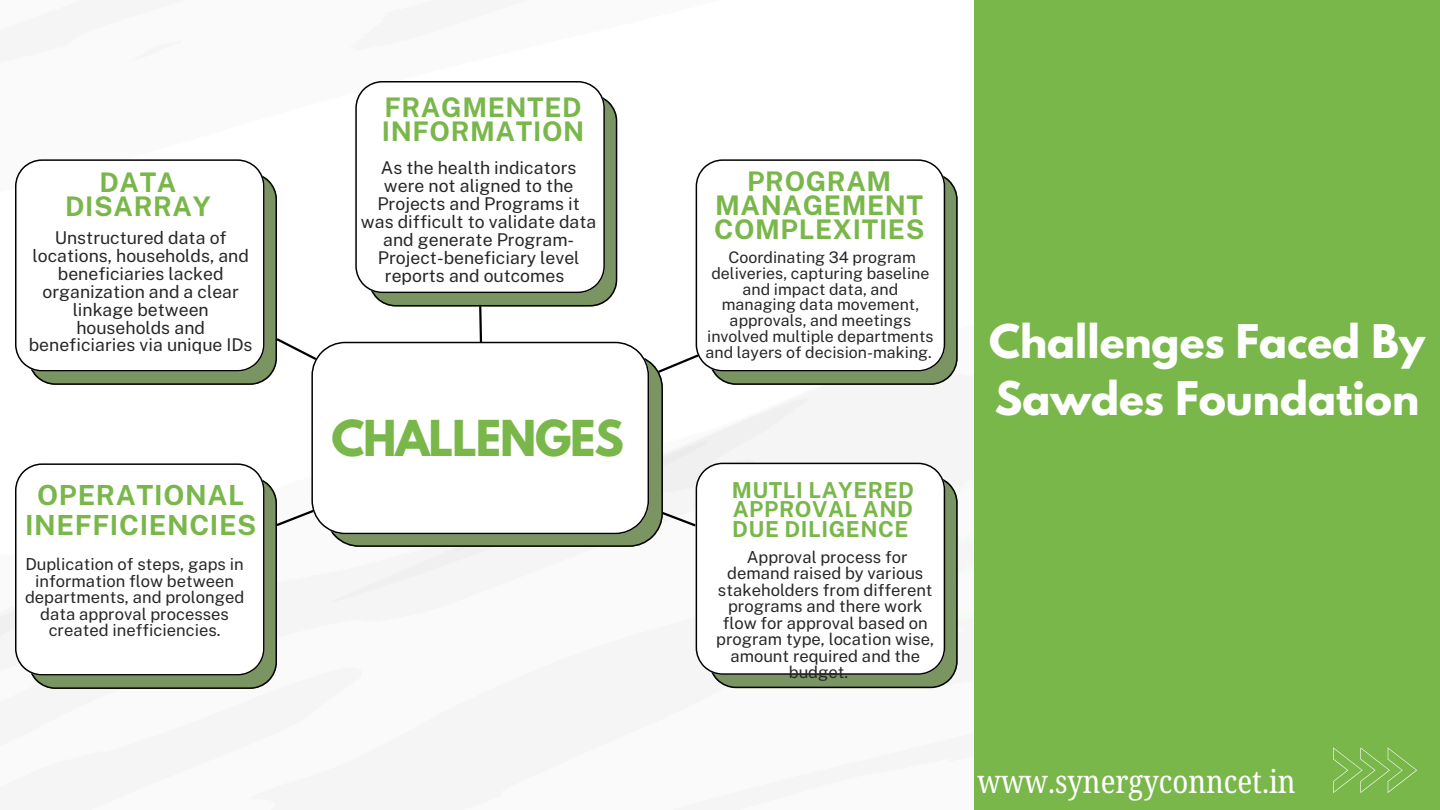
<style>
.page{position:relative;width:1440px;height:810px;background:#fff}
.page>*{position:absolute;margin:0;border:0;box-sizing:border-box;transform-origin:0 0}
.t1{font:700 43.8px "League Spartan";letter-spacing:-.025em;color:#79b74a}
.t2{font:700 41.1px/57px "League Spartan";color:#fff}
.t3{font:32px "Noto Serif Ethiopic Condensed";color:#fff}
.t4{font:700 27.7px/30px "Public Sans";letter-spacing:.025em;color:#79b74a;text-align:center}
.t5{font:700 27px/24px "Public Sans";letter-spacing:.025em;color:#79b74a;text-align:center}
.t6{font:700 22px/19.5px "Public Sans";letter-spacing:.025em;color:#79b74a;text-align:justify}
.t7{font:17.6px/17.8px "Public Sans";color:#272727;text-align:center}
.t8{font:16.6px/16.5px "Public Sans";color:#272727;text-align:center}
.t9{font:16px/15.8px "Public Sans";color:#272727;text-align:center}
</style>
<div class="page">
<img style="left:0;top:118px;width:934px;height:571px">
<div style="left:974px;top:0;width:466px;height:810px;background:#79b74a"></div>
<svg style="left:649px;top:349px;width:59px;height:73px"></svg>
<svg style="left:709px;top:177px;width:249px;height:208px"></svg>
<svg style="left:696px;top:159px;width:249px;height:213px"></svg>
<svg style="left:663px;top:468px;width:33px;height:60px"></svg>
<svg style="left:709px;top:480px;width:249px;height:208px"></svg>
<svg style="left:696px;top:463px;width:249px;height:212px"></svg>
<svg style="left:274px;top:468px;width:37px;height:60px"></svg>
<svg style="left:28px;top:477px;width:249px;height:212px"></svg>
<svg style="left:15px;top:463px;width:250px;height:213px"></svg>
<svg style="left:274px;top:336px;width:161px;height:86px"></svg>
<svg style="left:28px;top:173px;width:249px;height:212px"></svg>
<svg style="left:15px;top:159px;width:250px;height:213px"></svg>
<svg style="left:478px;top:306px;width:7px;height:36px"></svg>
<svg style="left:369px;top:98px;width:248px;height:208px"></svg>
<svg style="left:355px;top:81px;width:250px;height:212px"></svg>
<svg style="left:325px;top:354px;width:338px;height:193px"></svg>
<svg style="left:311px;top:342px;width:338px;height:192px"></svg>
<svg style="left:1333px;top:747px;width:84px;height:46px"></svg>
<h4 class="t5" style="left:65px;top:170px;width:147px">DATA<br>DISARRAY</h4>
<p class="t7" style="left:29px;top:229px;width:225px">Unstructured data of locations, households, and beneficiaries lacked organization and a clear linkage between households and beneficiaries via unique IDs</p>
<h5 class="t4" style="left:25px;top:480px;width:233px">OPERATIONAL<br>INEFFICIENCIES</h5>
<p class="t8" style="left:25px;top:556px;width:221px">Duplication of steps, gaps in information flow between departments, and prolonged data approval processes created inefficiencies.</p>
<h4 class="t5" style="left:382px;top:95px;width:204px;text-align:left">FRAGMENTED<br>INFORMATION</h4>
<p class="t7" style="left:361px;top:158px;width:237px">As the health indicators were not aligned to the<br>Projects and Programs it was difficult to validate data and generate Program-<br>Project-beneficiary level reports and outcomes</p>
<p class="t5" style="left:714px;top:169px;width:212px">PROGRAM<br>MANAGEMENT<br>COMPLEXITIES</p>
<p class="t9" style="left:706px;top:249px;width:230px">Coordinating 34 program deliveries, capturing baseline and impact data, and managing data movement, approvals, and meetings involved multiple departments and layers of decision-making.</p>
<p class="t1" style="left:331px;top:416px;width:294px">CHALLENGES</p>
<h1 class="t6" style="left:732px;top:480px;width:184px">MUTLI LAYERED APPROVAL AND DUE DILIGENCE</h1>
<p class="t8" style="left:747px;top:548px;width:162px">Approval process for</p>
<p class="t8" style="left:727px;top:565px;width:198px">demand raised by various</p>
<p class="t8" style="left:718px;top:581px;width:216px">stakeholders from different</p>
<p class="t8" style="left:728px;top:598px;width:196px">programs and there work</p>
<p class="t8" style="left:723px;top:614px;width:207px">flow for approval based on</p>
<p class="t8" style="left:716px;top:631px;width:220px">program type, location wise,</p>
<p class="t8" style="left:730px;top:647px;width:191px">amount required and the</p>
<p class="t8" style="left:789px;top:664px;width:61px">budget.</p>
<p class="t2" style="left:989px;top:318px;width:437px">Challenges Faced By<br>Sawdes Foundation</p>
<h4 class="t3" style="left:977px;top:759px;width:320px">www.synergyconncet.in</h4>
</div>
